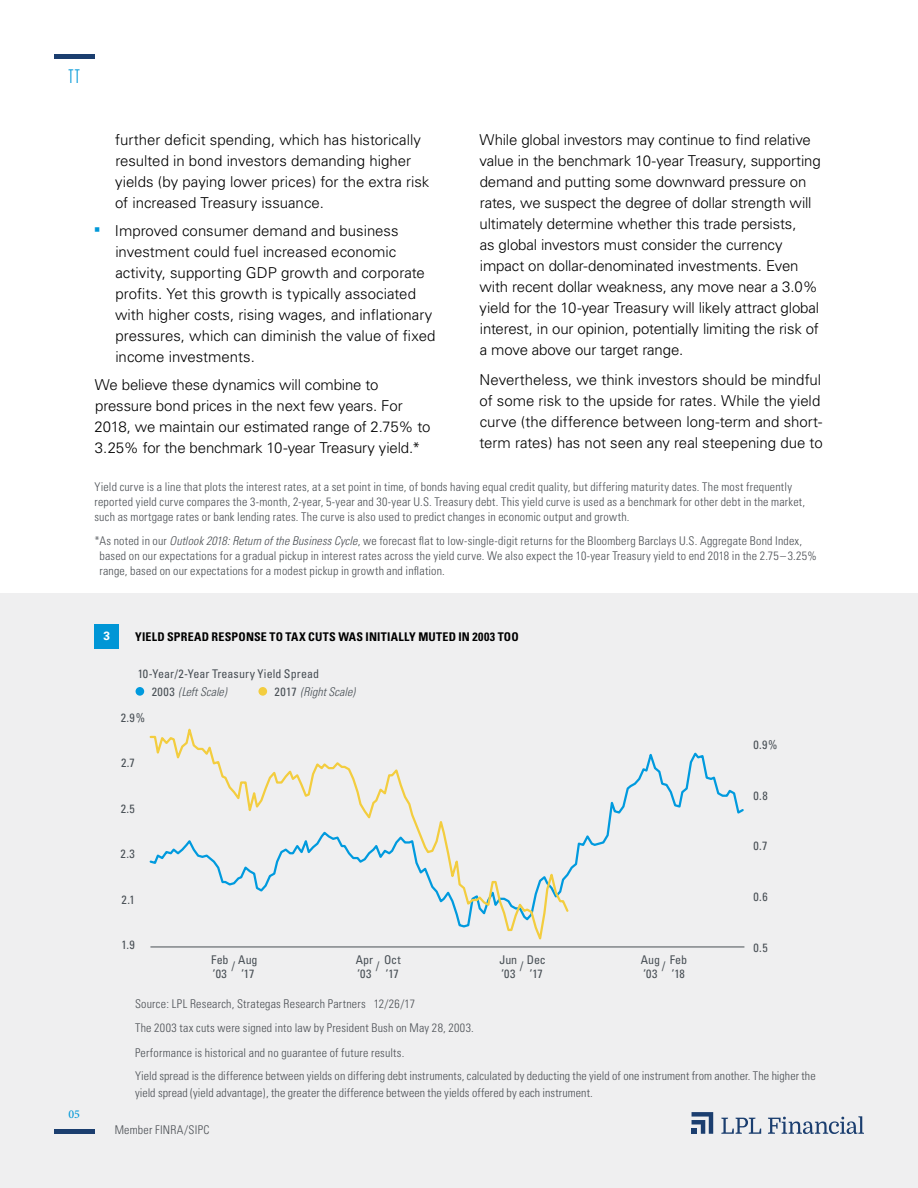
<style>
.page{position:relative;width:918px;height:1188px;background:#fff}
.page>*{position:absolute;margin:0;border:0;box-sizing:border-box;transform-origin:0 0}
.t1{font:19.5px "Tungsten Narrow";color:#0098d8}
.t2{font:300 15px/21px "Univers";letter-spacing:-.005em;color:#000}
.t3{font:300 condensed 12px/15px "Univers";letter-spacing:.015em;color:#4b4f54}
.t4{font:condensed 12px/13.5px "Univers";color:#484f55}
.t5{font:700 condensed 12px "Univers";letter-spacing:.02em;color:#000}
.t6{font:italic 300 condensed 12px "Univers";letter-spacing:-.005em;color:#484f55}
.t7{font:500 12px "Minion Pro";color:#0098d8}
.t8{font:700 12px "Univers";color:#fff}
.s1{font-style:italic}
.s2{color:#0098d8}
.s3{font-weight:300;font-style:italic}
.s4{font-weight:400;font-style:normal}
</style>
<div class="page">
<div style="left:0;top:1080px;width:918px;height:108px;background:#efeff0"></div>
<hr style="left:54px;top:1130px;width:40px;height:4px;background:#1b3e6f">
<hr style="left:54px;top:54px;width:40px;height:4px;background:#1b3e6f">
<svg style="left:692px;top:1112px;width:21px;height:22px"></svg>
<svg style="left:721px;top:1118px;width:40px;height:16px"></svg>
<svg style="left:768px;top:1116px;width:96px;height:18px"></svg>
<div style="left:0;top:593px;width:918px;height:487px;background:#efeff0"></div>
<div style="left:136px;top:687px;width:8px;height:9px;background:#009ade;border-radius:50%"></div>
<div style="left:258px;top:687px;width:9px;height:9px;background:#f3cd3f;border-radius:50%"></div>
<svg style="left:570px;top:752px;width:174px;height:121px"></svg>
<svg style="left:149px;top:728px;width:421px;height:219px"></svg>
<hr style="left:150px;top:947px;width:594px;height:1px;background:#484f55">
<div style="left:94px;top:624px;width:25px;height:24px;background:#0096d6"></div>
<h1 class="t1" style="left:68px;top:67px;width:13px">TT</h1>
<p class="t2" style="left:480px;top:130px;width:343px">While global investors may continue to find relative value in the benchmark 10-year Treasury, supporting demand and putting some downward pressure on rates, we suspect the degree of dollar strength will ultimately determine whether this trade persists,<br>as global investors must consider the currency impact on dollar-denominated investments. Even with recent dollar weakness, any move near a 3.0% yield for the 10-year Treasury will likely attract global interest, in our opinion, potentially limiting the risk of a move above our target range.</p>
<p class="t2" style="left:479px;top:370px;width:345px">Nevertheless, we think investors should be mindful of some risk to the upside for rates. While the yield curve (the difference between long-term and short&shy;term rates) has not seen any real steepening due to</p>
<p class="t3" style="left:94px;top:480px;width:712px">Yield curve is a line that plots the interest rates, at a set point in time, of bonds having equal credit quality, but differing maturity dates. The most frequently reported yield curve compares the 3-month, 2-year, 5-year and 30-year U.S. Treasury debt. This yield curve is used as a benchmark for other debt in the market, such as mortgage rates or bank lending rates. The curve is also used to predict changes in economic output and growth.</p>
<p class="t3" style="left:99px;top:534px;width:719px;text-indent:-5px">*As noted in our <span class="s1">Outlook 2018: Return of the Business Cycle</span>, we forecast flat to low-single-digit returns for the Bloomberg Barclays U.S. Aggregate Bond Index, based on our expectations for a gradual pickup in interest rates across the yield curve. We also expect the 10-year Treasury yield to end 2018 in the 2.75–3.25% range, based on our expectations for a modest pickup in growth and inflation.</p>
<p class="t2" style="left:115px;top:130px;width:316px">further deficit spending, which has historically resulted in bond investors demanding higher yields (by paying lower prices) for the extra risk of increased Treasury issuance.</p>
<p class="t2" style="left:115px;top:220px;width:322px;text-indent:-21px"><span class="s2">▪</span> Improved consumer demand and business investment could fuel increased economic activity, supporting GDP growth and corporate profits. Yet this growth is typically associated with higher costs, rising wages, and inflationary pressures, which can diminish the value of fixed income investments.</p>
<p class="t2" style="left:94px;top:374px;width:337px">We believe these dynamics will combine to pressure bond prices in the next few years. For 2018, we maintain our estimated range of 2.75% to 3.25% for the benchmark 10-year Treasury yield.*</p>
<p class="t7" style="left:68px;top:1106px;width:13px">05</p>
<p class="t8" style="left:103px;top:629px;width:8px">3</p>
<p class="t5" style="left:135px;top:629px;width:385px">YIELD SPREAD RESPONSE TO TAX CUTS WAS INITIALLY MUTED IN 2003 TOO</p>
<p class="t4" style="left:152px;top:664px;width:169px;line-height:18px;text-indent:-14px">10-Year/2-Year Treasury Yield Spread<br>2003 <span class="s3">(Left Scale)</span></p>
<p class="t6" style="left:275px;top:684px;width:82px"><span class="s4">2017</span> (Right Scale)</p>
<p class="t4" style="left:121px;top:711px;width:26px">2.9%</p>
<p class="t4" style="left:121px;top:756px;width:15px">2.7</p>
<p class="t4" style="left:121px;top:802px;width:16px">2.5</p>
<p class="t4" style="left:121px;top:847px;width:16px">2.3</p>
<p class="t4" style="left:122px;top:892px;width:15px">2.1</p>
<p class="t4" style="left:121px;top:938px;width:15px">1.9</p>
<p class="t4" style="left:211px;top:953px;width:19px">Feb ’03</p>
<p class="t4" style="left:232px;top:959px;width:5px">/</p>
<p class="t4" style="left:238px;top:953px;width:21px">Aug ’17</p>
<p class="t4" style="left:356px;top:953px;width:19px">Apr ’03</p>
<p class="t4" style="left:376px;top:959px;width:5px">/</p>
<p class="t4" style="left:384px;top:953px;width:18px">Oct ’17</p>
<p class="t4" style="left:500px;top:953px;width:19px">Jun ’03</p>
<p class="t4" style="left:520px;top:959px;width:5px">/</p>
<p class="t4" style="left:527px;top:953px;width:21px">Dec ’17</p>
<p class="t4" style="left:641px;top:953px;width:21px">Aug ’03</p>
<p class="t4" style="left:662px;top:959px;width:5px">/</p>
<p class="t4" style="left:670px;top:953px;width:19px">Feb ’18</p>
<p class="t4" style="left:754px;top:738px;width:25px">0.9%</p>
<p class="t4" style="left:754px;top:789px;width:16px">0.8</p>
<p class="t4" style="left:754px;top:839px;width:15px">0.7</p>
<p class="t4" style="left:754px;top:890px;width:16px">0.6</p>
<p class="t4" style="left:754px;top:940px;width:16px">0.5</p>
<p class="t3" style="left:135px;top:991px;width:340px;line-height:24px">Source: LPL Research, Strategas Research Partners 12/26/17<br>The 2003 tax cuts were signed into law by President Bush on May 28, 2003.</p>
<p class="t3" style="left:135px;top:1041px;width:682px;line-height:23.2px">Performance is historical and no guarantee of future results.<br>Yield spread is the difference between yields on differing debt instruments, calculated by deducting the yield of one instrument from another. The higher the</p>
<p class="t3" style="left:135px;top:1085px;width:459px">yield spread (yield advantage), the greater the difference between the yields offered by each instrument.</p>
<p class="t3" style="left:115px;top:1122px;width:96px">Member FINRA/SIPC</p>
</div>
